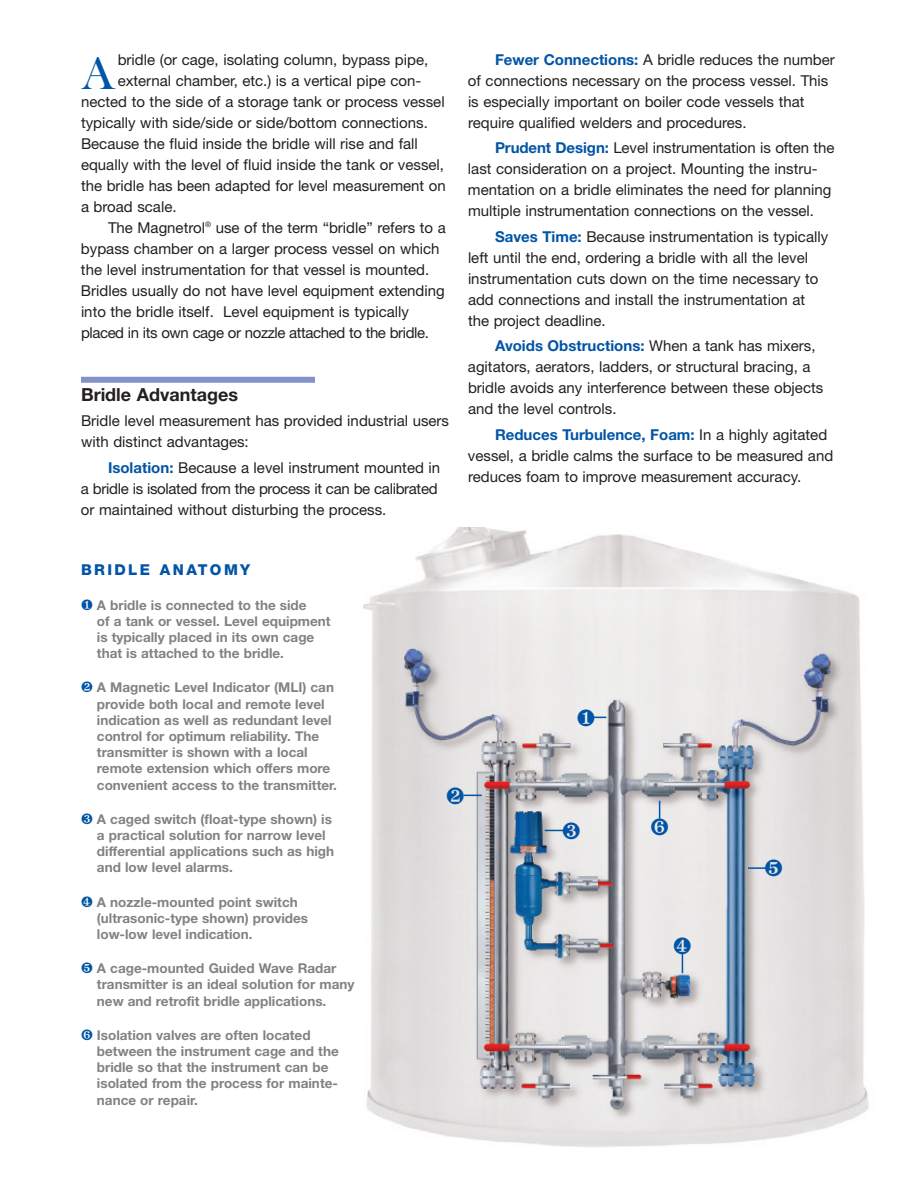
<style>
.page{position:relative;width:918px;height:1188px;background:#fff}
.page>*{position:absolute;margin:0;border:0;box-sizing:border-box;transform-origin:0 0}
.t1{font:48px "Bask Old Face";color:#0154a6}
.t2{font:700 18px "Helvetica Neue";color:#231f20}
.t3{font:15px/21px "Helvetica Neue";color:#231f20}
.t4{font:15px "Helvetica Neue";letter-spacing:-.03em;color:#231f20}
.t5{font:800 15px "Helvetica Neue";letter-spacing:.155em;color:#0154a6}
.t6{font:700 13.5px/16.2px "Helvetica Neue";color:#808285}
.s1{font-weight:700;color:#0154a6}
.s2{color:#0154a6}
</style>
<div class="page">
<img style="left:364px;top:528px;width:505px;height:619px">
<hr style="left:748px;top:867px;width:20px;height:2px;background:#0154a6">
<div style="left:81px;top:377px;width:234px;height:6px;background:#8393ca"></div>
<svg style="left:447px;top:787px;width:35px;height:17px"></svg>
<svg style="left:545px;top:822px;width:35px;height:17px"></svg>
<svg style="left:674px;top:938px;width:17px;height:35px"></svg>
<svg style="left:765px;top:859px;width:17px;height:17px"></svg>
<svg style="left:578px;top:710px;width:28px;height:16px"></svg>
<svg style="left:651px;top:801px;width:17px;height:34px"></svg>
<p class="t3" style="left:118px;top:50px;width:312px">bridle (or cage, isolating column, bypass pipe,</p>
<p class="t3" style="left:118px;top:71px;width:305px">external chamber, etc.) is a vertical pipe con-</p>
<p class="t3" style="left:81px;top:92px;width:365px">nected to the side of a storage tank or process vessel</p>
<p class="t3" style="left:81px;top:113px;width:348px">typically with side/side or side/bottom connections.</p>
<p class="t3" style="left:81px;top:134px;width:338px">Because the fluid inside the bridle will rise and fall</p>
<p class="t3" style="left:81px;top:155px;width:365px">equally with the level of fluid inside the tank or vessel,</p>
<p class="t3" style="left:81px;top:176px;width:366px">the bridle has been adapted for level measurement on</p>
<p class="t3" style="left:81px;top:197px;width:97px">a broad scale.</p>
<p class="t3" style="left:108px;top:218px;width:339px">The Magnetrol<sup>®</sup> use of the term “bridle” refers to a</p>
<p class="t3" style="left:81px;top:239px;width:360px">bypass chamber on a larger process vessel on which</p>
<p class="t3" style="left:81px;top:260px;width:350px">the level instrumentation for that vessel is mounted.</p>
<p class="t3" style="left:81px;top:281px;width:365px">Bridles usually do not have level equipment extending</p>
<p class="t3" style="left:81px;top:302px;width:330px">into the bridle itself. Level equipment is typically</p>
<p class="t4" style="left:81px;top:327px;width:349px">placed in its own cage or nozzle attached to the bridle.</p>
<h1 class="t1" style="left:82px;top:45px;width:35px">A</h1>
<p class="t2" style="left:81px;top:388px;width:159px">Bridle Advantages</p>
<p class="t3" style="left:81px;top:412px;width:370px">Bridle level measurement has provided industrial users with distinct advantages:</p>
<p class="t3" style="left:81px;top:458px;width:361px;text-indent:27px"><span class="s1">Isolation:</span> Because a level instrument mounted in a bridle is isolated from the process it can be calibrated or maintained without disturbing the process.</p>
<p class="t5" style="left:81px;top:564px;width:171px">BRIDLE ANATOMY</p>
<p class="t6" style="left:97px;top:598px;width:235px;text-indent:-16px"><span class="s2">❶</span> A bridle is connected to the side<br>of a tank or vessel. Level equipment is typically placed in its own cage that is attached to the bridle.</p>
<p class="t6" style="left:97px;top:681px;width:242px;text-indent:-16px"><span class="s2">❷</span> A Magnetic Level Indicator (MLI) can provide both local and remote level indication as well as redundant level control for optimum reliability. The transmitter is shown with a local remote extension which offers more convenient access to the transmitter.</p>
<p class="t6" style="left:97px;top:812px;width:239px;text-indent:-16px"><span class="s2">❸</span> A caged switch (float-type shown) is a practical solution for narrow level differential applications such as high and low level alarms.</p>
<p class="t6" style="left:97px;top:895px;width:213px;text-indent:-16px"><span class="s2">❹</span> A nozzle-mounted point switch (ultrasonic-type shown) provides low-low level indication.</p>
<p class="t6" style="left:97px;top:961px;width:259px;text-indent:-16px"><span class="s2">❺</span> A cage-mounted Guided Wave Radar transmitter is an ideal solution for many new and retrofit bridle applications.</p>
<p class="t6" style="left:97px;top:1028px;width:243px;text-indent:-16px"><span class="s2">❻</span> Isolation valves are often located between the instrument cage and the bridle so that the instrument can be isolated from the process for mainte&shy;nance or repair.</p>
<p class="t3" style="left:468px;top:50px;width:368px;text-indent:27px"><span class="s1">Fewer Connections:</span> A bridle reduces the number of connections necessary on the process vessel. This is especially important on boiler code vessels that require qualified welders and procedures.</p>
<p class="t3" style="left:468px;top:139px;width:368px;text-indent:27px"><span class="s1">Prudent Design:</span> Level instrumentation is often the last consideration on a project. Mounting the instru&shy;mentation on a bridle eliminates the need for planning multiple instrumentation connections on the vessel.</p>
<p class="t3" style="left:468px;top:227px;width:362px;text-indent:27px"><span class="s1">Saves Time:</span> Because instrumentation is typically left until the end, ordering a bridle with all the level instrumentation cuts down on the time necessary to add connections and install the instrumentation at the project deadline.</p>
<p class="t3" style="left:468px;top:337px;width:357px;text-indent:27px"><span class="s1">Avoids Obstructions:</span> When a tank has mixers, agitators, aerators, ladders, or structural bracing, a bridle avoids any interference between these objects and the level controls.</p>
<p class="t3" style="left:468px;top:425px;width:367px;text-indent:27px"><span class="s1">Reduces Turbulence, Foam:</span> In a highly agitated vessel, a bridle calms the surface to be measured and reduces foam to improve measurement accuracy.</p>
</div>
